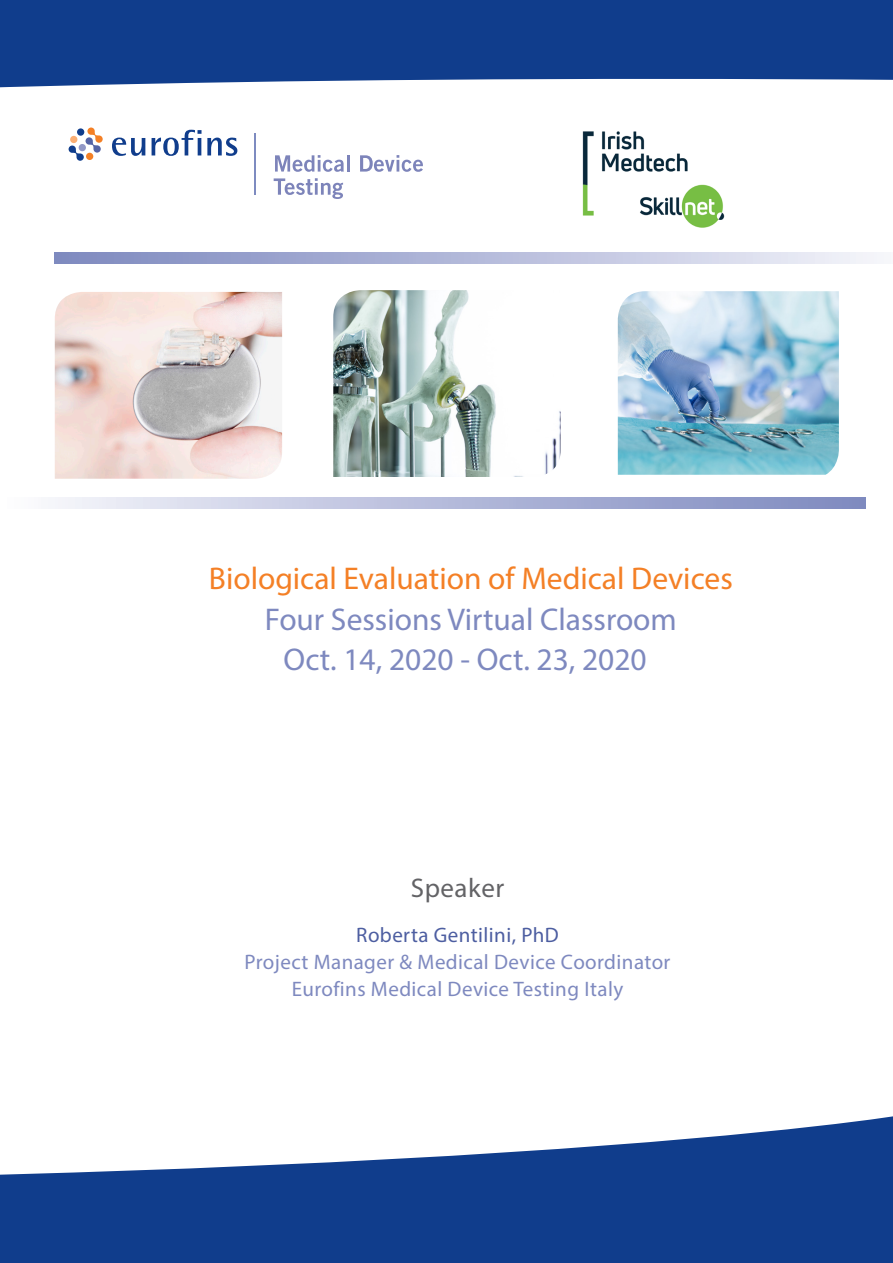
<style>
.page{position:relative;width:893px;height:1263px;background:#fff}
.page>*{position:absolute;margin:0;border:0;box-sizing:border-box;transform-origin:0 0}
.Headline{font:31.5px "Myriad Pro";color:#7e89bf}
.Headline-2{font:31.5px "Myriad Pro";color:#f48026}
.t1{font:27px "Myriad Pro";letter-spacing:.02em;color:#636366}
.t2{font:21px "Myriad Pro";letter-spacing:.02em;color:#7e89bf}
.t3{font:21px "Myriad Pro";letter-spacing:.02em;color:#4d5ea1}
</style>
<div class="page">
<svg style="left:0;top:1116px;width:893px;height:147px;fill:#103d8c"></svg>
<svg style="left:55px;top:253px;width:822px;height:11px;background:#b4bbda"></svg>
<svg style="left:55px;top:498px;width:810px;height:11px;background:#b5bbda"></svg>
<svg style="left:0;top:0;width:893px;height:147px;fill:#103d8c"></svg>
<img style="left:333px;top:290px;width:228px;height:187px">
<img style="left:618px;top:291px;width:221px;height:184px">
<img style="left:579px;top:110px;width:186px;height:118px">
<img style="left:55px;top:292px;width:227px;height:187px">
<svg style="left:69px;top:128px;width:34px;height:33px"></svg>
<div style="left:86px;top:153px;width:7px;height:7px;background:#f48026;border-radius:50%"></div>
<div style="left:70px;top:136px;width:7px;height:7px;background:#faae74;border-radius:50%"></div>
<div style="left:77px;top:128px;width:7px;height:8px;background:#103d8c;border-radius:50%"></div>
<svg style="left:112px;top:138px;width:33px;height:18px"></svg>
<svg style="left:152px;top:130px;width:85px;height:26px"></svg>
<hr style="left:254px;top:134px;width:2px;height:61px;background:#7e8bc0">
<svg style="left:275px;top:155px;width:69px;height:17px"></svg>
<hr style="left:347px;top:155px;width:3px;height:17px;background:#7d84ba">
<svg style="left:360px;top:155px;width:63px;height:17px"></svg>
<svg style="left:274px;top:178px;width:69px;height:21px"></svg>
<p class="Headline-2" style="left:209px;top:559px;width:525px">Biological Evaluation of Medical Devices</p>
<p class="Headline" style="left:265px;top:600px;width:413px">Four Sessions Virtual Classroom</p>
<p class="Headline" style="left:284px;top:640px;width:365px">Oct. 14, 2020 - Oct. 23, 2020</p>
<p class="t1" style="left:411px;top:871px;width:95px">Speaker</p>
<p class="t3" style="left:356px;top:922px;width:204px">Roberta Gentilini, PhD</p>
<p class="t2" style="left:245px;top:949px;width:427px">Project Manager &amp; Medical Device Coordinator</p>
<p class="t2" style="left:292px;top:976px;width:333px">Eurofins Medical Device Testing Italy</p>
</div>
